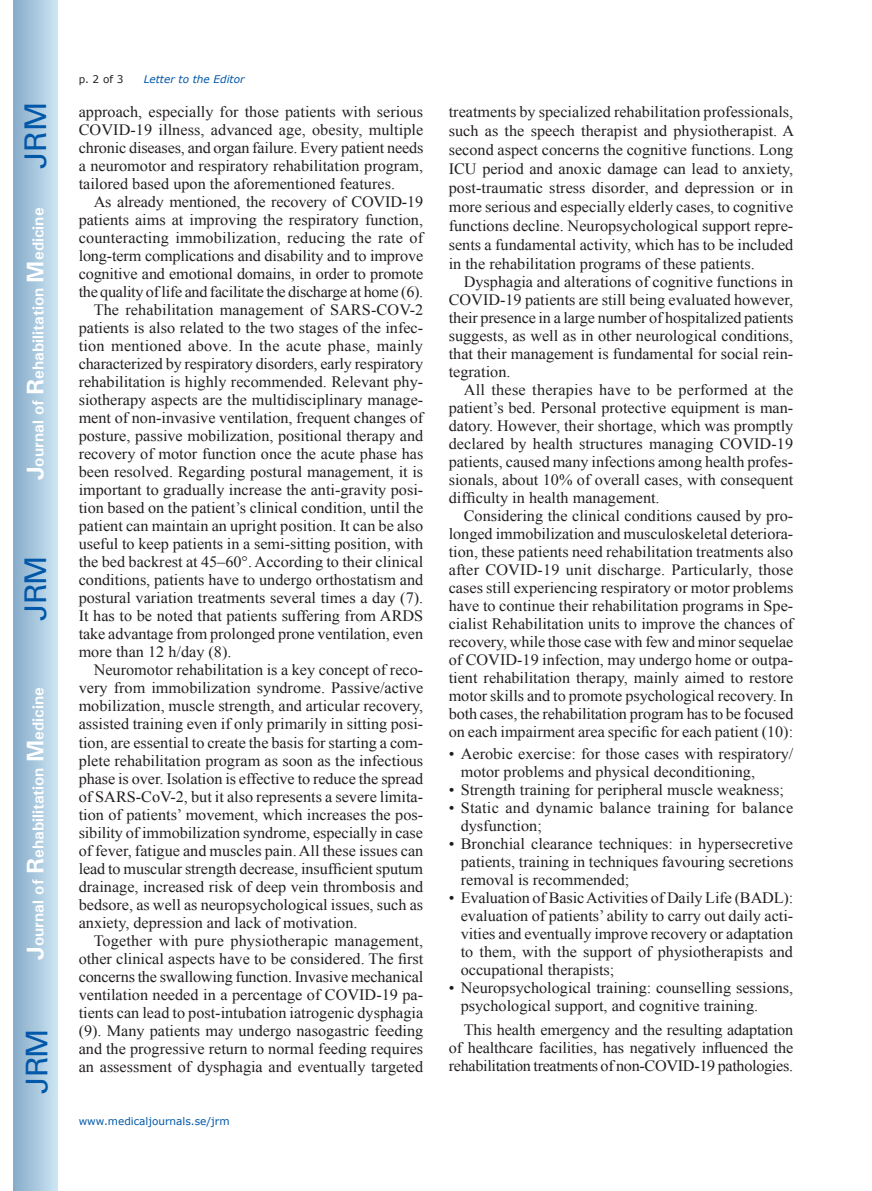
<style>
.page{position:relative;width:872px;height:1191px;background:#fff}
.page>*{position:absolute;margin:0;border:0;box-sizing:border-box;transform-origin:0 0}
.t1{font:30px "Univers";letter-spacing:-.03em;color:#0157a8}
.t2{font:15.75px/18px "Times New Roman";color:#231f20;text-align:justify}
.t3{font:700 15.75px "Univers";color:#fff}
.t4{font:15.75px "Times New Roman";letter-spacing:-.02em;color:#231f20}
.t5{font:10.5px "Verdana";color:#0157a8}
.t6{font:italic 10.5px "Verdana";color:#0157a8}
.t7{font:10.5px "Verdana";color:#231f20}
.s1{font-size:24px}
</style>
<div class="page">
<div style="left:14px;top:0;width:43px;height:1191px;background:linear-gradient(to right,#88acca,#cbe5f2)"></div>
<h1 class="t1" style="left:18px;top:169px;width:68px;rotate:-90deg">JRM</h1>
<p class="t3" style="left:28px;top:480px;width:274px;rotate:-90deg"><span class="s1">J</span>ournal of <span class="s1">R</span>ehabilitation <span class="s1">M</span>edicine</p>
<h1 class="t1" style="left:18px;top:620px;width:67px;rotate:-90deg">JRM</h1>
<p class="t3" style="left:28px;top:959px;width:274px;rotate:-90deg"><span class="s1">J</span>ournal of <span class="s1">R</span>ehabilitation <span class="s1">M</span>edicine</p>
<h1 class="t1" style="left:19px;top:1093px;width:67px;rotate:-90deg">JRM</h1>
<p class="t7" style="left:79px;top:72px;width:46px">p. 2 of 3</p>
<p class="t6" style="left:144px;top:72px;width:102px">Letter to the Editor</p>
<p class="t2" style="left:79px;top:103px;width:346px">approach, especially for those patients with serious COVID-19 illness, advanced age, obesity, multiple chronic diseases, and organ failure. Every patient needs a neuromotor and respiratory rehabilitation program, tailored based upon the aforementioned features.</p>
<p class="t2" style="left:94px;top:193px;width:331px">As already mentioned, the recovery of COVID-19</p>
<p class="t2" style="left:79px;top:211px;width:346px">patients aims at improving the respiratory function,</p>
<p class="t2" style="left:79px;top:229px;width:346px">counteracting immobilization, reducing the rate of</p>
<p class="t2" style="left:79px;top:247px;width:346px">long-term complications and disability and to improve</p>
<p class="t2" style="left:79px;top:265px;width:346px">cognitive and emotional domains, in order to promote</p>
<p class="t4" style="left:79px;top:281px;width:346px">the quality of life and facilitate the discharge at home (6).</p>
<p class="t2" style="left:94px;top:301px;width:331px">The rehabilitation management of SARS-COV-2</p>
<p class="t2" style="left:79px;top:319px;width:346px">patients is also related to the two stages of the infec-</p>
<p class="t2" style="left:79px;top:337px;width:346px">tion mentioned above. In the acute phase, mainly</p>
<p class="t2" style="left:79px;top:355px;width:346px">characterized by respiratory disorders, early respiratory</p>
<p class="t2" style="left:79px;top:373px;width:346px">rehabilitation is highly recommended. Relevant phy-</p>
<p class="t2" style="left:79px;top:391px;width:346px">siotherapy aspects are the multidisciplinary manage-</p>
<p class="t2" style="left:79px;top:409px;width:346px">ment of non-invasive ventilation, frequent changes of</p>
<p class="t2" style="left:79px;top:427px;width:346px">posture, passive mobilization, positional therapy and</p>
<p class="t2" style="left:79px;top:445px;width:346px">recovery of motor function once the acute phase has</p>
<p class="t2" style="left:79px;top:463px;width:346px">been resolved. Regarding postural management, it is</p>
<p class="t2" style="left:79px;top:481px;width:346px">important to gradually increase the anti-gravity posi-</p>
<p class="t2" style="left:79px;top:499px;width:346px">tion based on the patient’s clinical condition, until the</p>
<p class="t2" style="left:79px;top:517px;width:346px">patient can maintain an upright position. It can be also</p>
<p class="t2" style="left:79px;top:535px;width:346px">useful to keep patients in a semi-sitting position, with</p>
<p class="t2" style="left:79px;top:553px;width:346px">the bed backrest at 45–60°. According to their clinical</p>
<p class="t2" style="left:79px;top:571px;width:346px">conditions, patients have to undergo orthostatism and</p>
<p class="t2" style="left:79px;top:589px;width:346px">postural variation treatments several times a day (7).</p>
<p class="t2" style="left:79px;top:607px;width:346px">It has to be noted that patients suffering from ARDS</p>
<p class="t2" style="left:79px;top:625px;width:346px">take advantage from prolonged prone ventilation, even</p>
<p class="t2" style="left:79px;top:643px;width:154px">more than 12 h/day (8).</p>
<p class="t2" style="left:94px;top:661px;width:331px">Neuromotor rehabilitation is a key concept of reco-</p>
<p class="t2" style="left:79px;top:679px;width:346px">very from immobilization syndrome. Passive/active</p>
<p class="t2" style="left:79px;top:697px;width:346px">mobilization, muscle strength, and articular recovery,</p>
<p class="t2" style="left:79px;top:715px;width:346px">assisted training even if only primarily in sitting posi-</p>
<p class="t2" style="left:79px;top:733px;width:346px">tion, are essential to create the basis for starting a com-</p>
<p class="t2" style="left:79px;top:751px;width:346px">plete rehabilitation program as soon as the infectious</p>
<p class="t2" style="left:79px;top:769px;width:346px">phase is over. Isolation is effective to reduce the spread</p>
<p class="t2" style="left:79px;top:787px;width:346px">of SARS-CoV-2, but it also represents a severe limita-</p>
<p class="t2" style="left:79px;top:805px;width:346px">tion of patients’ movement, which increases the pos-</p>
<p class="t2" style="left:79px;top:823px;width:346px">sibility of immobilization syndrome, especially in case</p>
<p class="t2" style="left:79px;top:841px;width:346px">of fever, fatigue and muscles pain. All these issues can</p>
<p class="t2" style="left:79px;top:859px;width:346px">lead to muscular strength decrease, insufficient sputum</p>
<p class="t2" style="left:79px;top:877px;width:346px">drainage, increased risk of deep vein thrombosis and</p>
<p class="t2" style="left:79px;top:895px;width:346px">bedsore, as well as neuropsychological issues, such as</p>
<p class="t2" style="left:79px;top:913px;width:280px">anxiety, depression and lack of motivation.</p>
<p class="t2" style="left:94px;top:931px;width:331px">Together with pure physiotherapic management,</p>
<p class="t2" style="left:79px;top:949px;width:346px">other clinical aspects have to be considered. The first</p>
<p class="t2" style="left:79px;top:967px;width:346px">concerns the swallowing function. Invasive mechanical</p>
<p class="t2" style="left:79px;top:985px;width:346px">ventilation needed in a percentage of COVID-19 pa-</p>
<p class="t2" style="left:79px;top:1003px;width:346px">tients can lead to post-intubation iatrogenic dysphagia</p>
<p class="t2" style="left:79px;top:1021px;width:346px">(9). Many patients may undergo nasogastric feeding</p>
<p class="t2" style="left:79px;top:1039px;width:346px">and the progressive return to normal feeding requires</p>
<p class="t2" style="left:79px;top:1057px;width:346px">an assessment of dysphagia and eventually targeted</p>
<p class="t5" style="left:79px;top:1114px;width:152px">www.medicaljournals.se/jrm</p>
<p class="t2" style="left:449px;top:102px;width:347px;line-height:18.9px">treatments by specialized rehabilitation professionals, such as the speech therapist and physiotherapist. A second aspect concerns the cognitive functions. Long ICU period and anoxic damage can lead to anxiety, post-traumatic stress disorder, and depression or in more serious and especially elderly cases, to cognitive functions decline. Neuropsychological support repre&shy;sents a fundamental activity, which has to be included in the rehabilitation programs of these patients.</p>
<p class="t2" style="left:449px;top:272px;width:346px;text-indent:15px">Dysphagia and alterations of cognitive functions in COVID-19 patients are still being evaluated however, their presence in a large number of hospitalized patients suggests, as well as in other neurological conditions, that their management is fundamental for social rein&shy;tegration.</p>
<p class="t2" style="left:449px;top:380px;width:346px;text-indent:15px">All these therapies have to be performed at the patient’s bed. Personal protective equipment is man&shy;datory. However, their shortage, which was promptly declared by health structures managing COVID-19 patients, caused many infections among health profes&shy;sionals, about 10% of overall cases, with consequent difficulty in health management.</p>
<p class="t2" style="left:449px;top:506px;width:346px;text-indent:15px">Considering the clinical conditions caused by pro&shy;longed immobilization and musculoskeletal deteriora&shy;tion, these patients need rehabilitation treatments also after COVID-19 unit discharge. Particularly, those cases still experiencing respiratory or motor problems have to continue their rehabilitation programs in Spe&shy;cialist Rehabilitation units to improve the chances of recovery, while those case with few and minor sequelae of COVID-19 infection, may undergo home or outpa&shy;tient rehabilitation therapy, mainly aimed to restore motor skills and to promote psychological recovery. In both cases, the rehabilitation program has to be focused on each impairment area specific for each patient (10):</p>
<p class="t2" style="left:461px;top:744px;width:334px;text-indent:-12px">• Aerobic exercise: for those cases with respiratory/ motor problems and physical deconditioning,</p>
<p class="t2" style="left:449px;top:780px;width:337px">• Strength training for peripheral muscle weakness;</p>
<p class="t2" style="left:461px;top:798px;width:334px;text-indent:-12px">• Static and dynamic balance training for balance dysfunction;</p>
<p class="t2" style="left:461px;top:834px;width:334px;text-indent:-12px">• Bronchial clearance techniques: in hypersecretive patients, training in techniques favouring secretions removal is recommended;</p>
<p class="t2" style="left:461px;top:888px;width:334px;text-indent:-12px">• Evaluation of Basic Activities of Daily Life (BADL): evaluation of patients’ ability to carry out daily acti&shy;vities and eventually improve recovery or adaptation to them, with the support of physiotherapists and occupational therapists;</p>
<p class="t2" style="left:461px;top:978px;width:334px;text-indent:-12px">• Neuropsychological training: counselling sessions, psychological support, and cognitive training.</p>
<p class="t2" style="left:449px;top:1020px;width:346px;text-indent:15px">This health emergency and the resulting adaptation of healthcare facilities, has negatively influenced the rehabilitation treatments of non-COVID-19 pathologies.</p>
</div>
